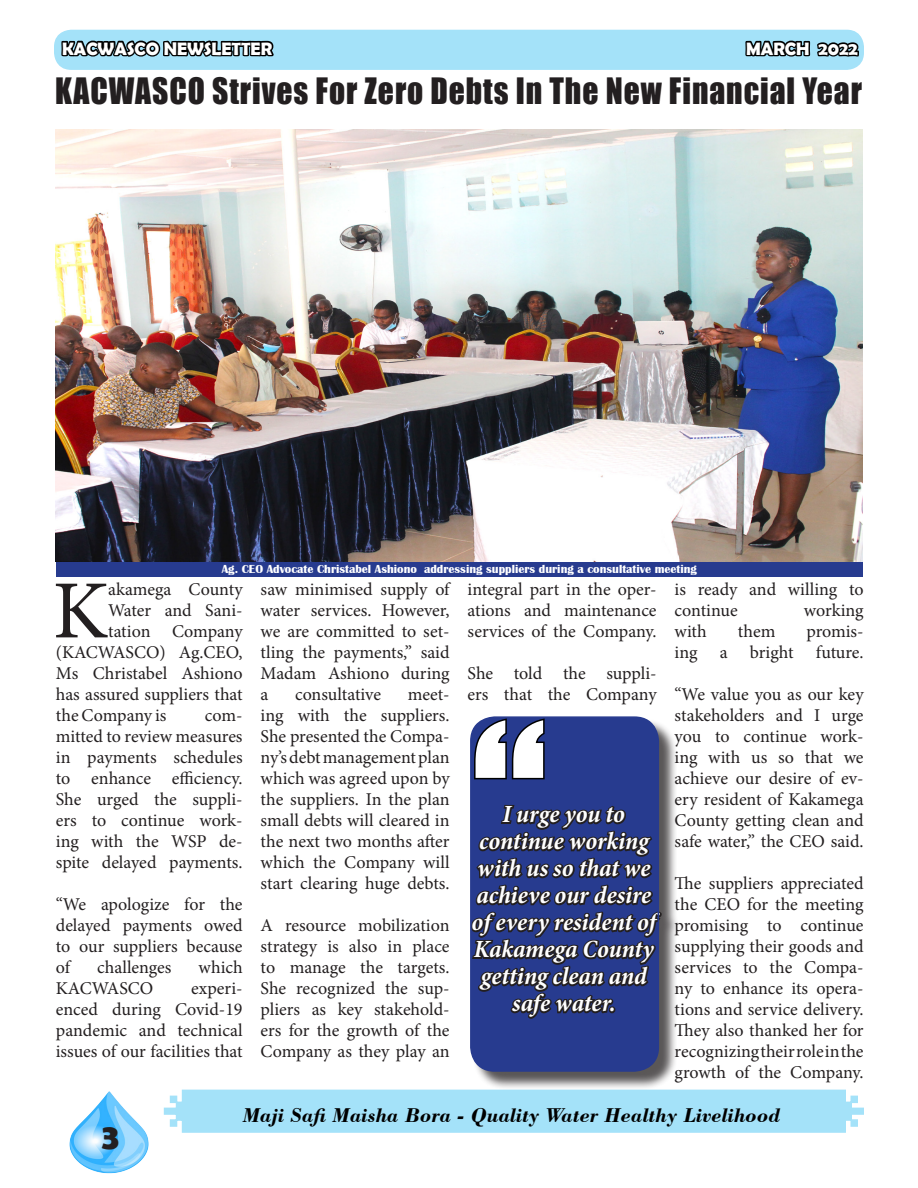
<style>
.page{position:relative;width:918px;height:1188px;background:#fff}
.page>*{position:absolute;margin:0;border:0;box-sizing:border-box;transform-origin:0 0}
.t1{font:225px "Impact";color:#fff}
.t2{font:82.65px "Minion Pro";color:#231f20}
.t3{font:700 36px "Berlin Sans FB Demi";color:#231f20}
.t4{font:33.45px "Impact";letter-spacing:.03em;color:#231f20;scale:.94 1}
.t5{font:italic 700 condensed 25.05px/27px "Minion Pro";letter-spacing:-.005em;color:#fff;text-align:center}
.t6{font:italic 700 21px "Bodoni BT";color:#000}
.t7{font:18px/21px "Minion Pro";letter-spacing:-.005em;color:#231f20;text-align:justify}
.t8{font:700 18px "Berlin Sans FB Demi";color:#fff}
.t9{font:700 12px "Britannic";color:#fff}
</style>
<div class="page">
<div style="left:165px;top:1089px;width:699px;height:44px;background:#a4e2f9"></div>
<img style="left:69px;top:1091px;width:96px;height:83px">
<img style="left:56px;top:129px;width:807px;height:433px">
<div style="left:472px;top:719px;width:208px;height:372px;background:#231f20;opacity:.75"></div>
<div style="left:471px;top:717px;width:187px;height:354px;background:#273b8f;border-radius:24px"></div>
<svg style="left:473px;top:795px;width:190px;height:225px"></svg>
<div style="left:609px;top:1006px;width:6px;height:7px;border:3px solid #231f20;border-radius:50%"></div>
<div style="left:470px;top:716px;width:189px;height:356px;border:2px solid #273b8f;border-radius:24px"></div>
<svg style="left:473px;top:717px;width:73px;height:63px"></svg>
<div style="left:56px;top:562px;width:807px;height:14px;background:#273b8f"></div>
<div style="left:55px;top:30px;width:808px;height:39px;background:#a4e2f9;border-radius:16px"></div>
<div style="left:54px;top:30px;width:810px;height:40px;border:2px solid #00aeef;border-radius:16px"></div>
<svg style="left:60px;top:29px;width:216px;height:41px"></svg>
<svg style="left:744px;top:29px;width:117px;height:41px"></svg>
<p class="t8" style="left:62px;top:38px;width:212px">KACWASCO NEWSLETTER</p>
<p class="t8" style="left:746px;top:38px;width:113px">MARCH 2022</p>
<p class="t4" style="left:55px;top:65px;width:860px">KACWASCO Strives For Zero Debts In The New Financial Year</p>
<p class="t9" style="left:222px;top:562px;width:477px">Ag. CEO Advocate Christabel Ashiono addressing suppliers during a consultative meeting</p>
<p class="t2" style="left:53px;top:556px;width:57px">K</p>
<p class="t7" style="left:108px;top:579px;width:136px">akamega County</p>
<p class="t7" style="left:108px;top:600px;width:136px">Water and Sani-</p>
<p class="t7" style="left:108px;top:621px;width:136px">tation Company</p>
<p class="t7" style="left:56px;top:642px;width:188px">(KACWASCO) Ag.CEO,</p>
<p class="t7" style="left:56px;top:663px;width:188px">Ms Christabel Ashiono</p>
<p class="t7" style="left:56px;top:684px;width:188px">has assured suppliers that</p>
<p class="t7" style="left:56px;top:705px;width:112px">the Company is</p>
<p class="t7" style="left:56px;top:705px;width:188px;text-indent:149px">com&shy;mitted to review measures in payments schedules to enhance efficiency.</p>
<p class="t7" style="left:56px;top:789px;width:188px">She urged the suppli&shy;ers to continue work&shy;ing with the WSP de&shy;spite delayed payments.</p>
<p class="t7" style="left:56px;top:894px;width:188px">“We apologize for the delayed payments owed to our suppliers because of</p>
<p class="t7" style="left:97px;top:957px;width:76px">challenges</p>
<p class="t7" style="left:199px;top:957px;width:46px">which</p>
<p class="t7" style="left:56px;top:978px;width:99px">KACWASCO</p>
<p class="t7" style="left:56px;top:978px;width:188px;text-indent:135px">experi&shy;enced during Covid-19 pandemic and technical issues of our facilities that</p>
<p class="t7" style="left:261px;top:579px;width:191px">saw minimised supply of water services. However, we are committed to set&shy;tling the payments,” said Madam Ashiono during a</p>
<p class="t7" style="left:295px;top:684px;width:88px">consultative</p>
<p class="t7" style="left:261px;top:684px;width:191px;text-align:right">meet-<br>ing with the suppliers.</p>
<p class="t7" style="left:261px;top:726px;width:191px">She presented the Compa&shy;ny’s debt management plan which was agreed upon by the suppliers. In the plan small debts will cleared in the next two months after which the Company will start clearing huge debts.</p>
<p class="t7" style="left:261px;top:915px;width:190px">A resource mobilization strategy is also in place to manage the targets.</p>
<p class="t7" style="left:261px;top:978px;width:191px">She recognized the sup&shy;pliers as key stakehold&shy;ers for the growth of the Company as they play an</p>
<p class="t7" style="left:468px;top:579px;width:191px">integral part in the oper&shy;ations and maintenance services of the Company.</p>
<p class="t7" style="left:468px;top:663px;width:191px">She told the suppli&shy;ers that the Company</p>
<p class="t1" style="left:472px;top:635px;width:77px">‘‘</p>
<p class="t5" style="left:503px;top:801px;width:124px">I urge you to</p>
<p class="t5" style="left:472px;top:828px;width:186px">continue working with us so that we achieve our desire of every resident of<br>Kakamega County getting clean and safe water.</p>
<p class="t7" style="left:675px;top:579px;width:190px">is ready and willing to</p>
<p class="t7" style="left:675px;top:600px;width:65px">continue</p>
<p class="t7" style="left:804px;top:600px;width:61px">working</p>
<p class="t7" style="left:675px;top:621px;width:34px">with</p>
<p class="t7" style="left:738px;top:621px;width:39px">them</p>
<p class="t7" style="left:675px;top:621px;width:191px;text-align:right">promis-<br>ing a bright future.</p>
<p class="t7" style="left:675px;top:684px;width:191px">“We value you as our key stakeholders and I urge you to continue work&shy;ing with us so that we achieve our desire of ev&shy;ery resident of Kakamega County getting clean and safe water,” the CEO said.</p>
<p class="t7" style="left:675px;top:873px;width:191px">The suppliers appreciated the CEO for the meeting promising to continue supplying their goods and services to the Compa&shy;ny to enhance its opera&shy;tions and service delivery.</p>
<p class="t7" style="left:675px;top:1020px;width:191px">They also thanked her for recognizing their role in the growth of the Company.</p>
<p class="t3" style="left:101px;top:1115px;width:19px">3</p>
<p class="t6" style="left:243px;top:1103px;width:539px">Maji Safi Maisha Bora - Quality Water Healthy Livelihood</p>
</div>
